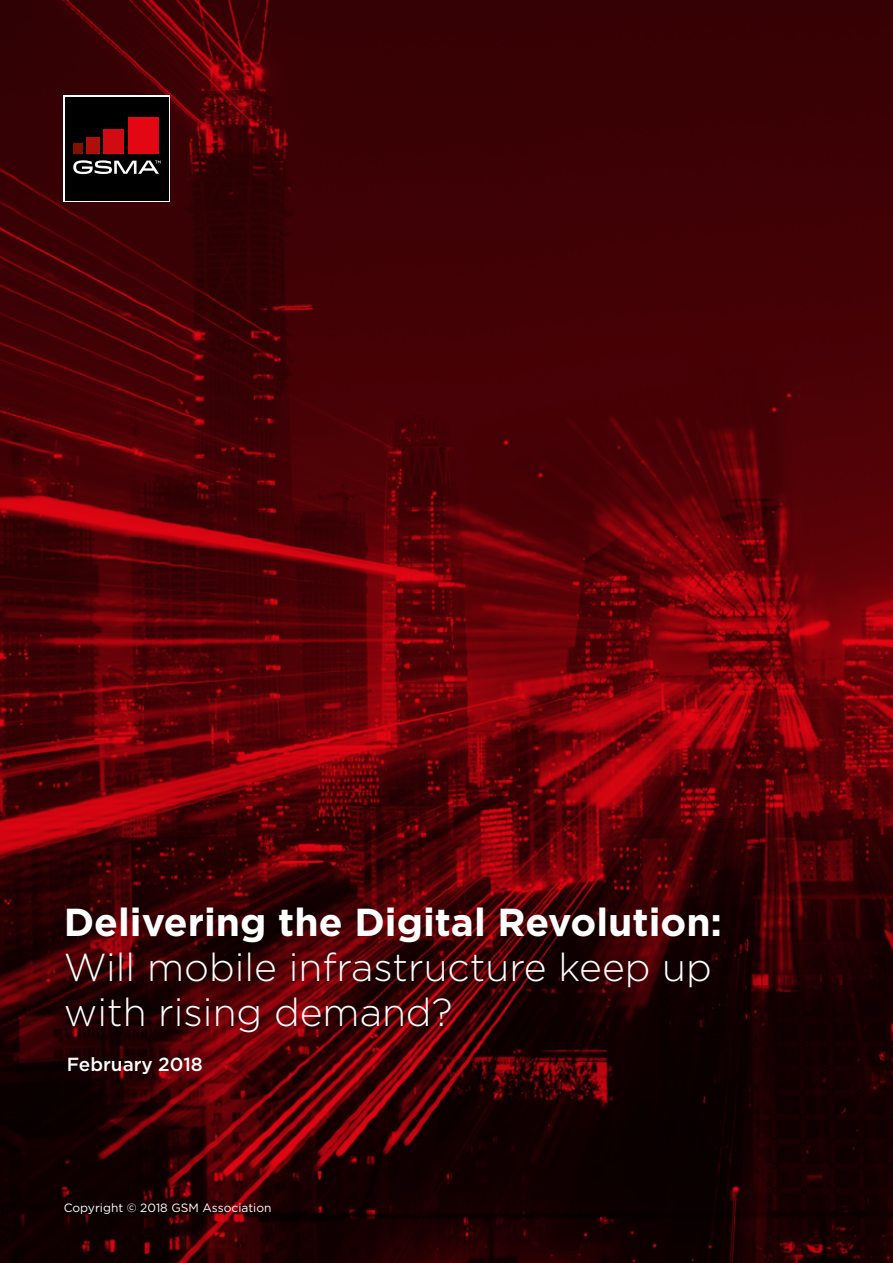
<style>
.page{position:relative;width:893px;height:1263px;background:#fff}
.page>*{position:absolute;margin:0;border:0;box-sizing:border-box;transform-origin:0 0}
.t1{font:300 39px/45px "Gotham";color:#fff}
.t2{font:700 39px "Gotham";color:#fff}
.t3{font:500 18.9px "Gotham";color:#fff}
.t4{font:12px "Gotham";color:#fff}
</style>
<div class="page">
<img style="left:0;top:0;width:893px;height:1263px">
<div style="left:64px;top:96px;width:106px;height:106px;background:#fff"></div>
<div style="left:65px;top:97px;width:104px;height:104px;background:#000"></div>
<svg style="left:73px;top:160px;width:87px;height:14px"></svg>
<div style="left:74px;top:143px;width:9px;height:11px;background:#811000"></div>
<div style="left:86px;top:138px;width:14px;height:16px;background:#ae0f0a"></div>
<div style="left:103px;top:130px;width:21px;height:24px;background:#d20a11"></div>
<div style="left:128px;top:117px;width:30px;height:37px;background:#e30613"></div>
<p class="t2" style="left:64px;top:896px;width:660px">Delivering the Digital Revolution:</p>
<p class="t1" style="left:64px;top:943px;width:650px">Will mobile infrastructure keep up with rising demand?</p>
<p class="t3" style="left:67px;top:1052px;width:138px">February 2018</p>
<p class="t4" style="left:64px;top:1200px;width:209px">Copyright © 2018 GSM Association</p>
</div>
